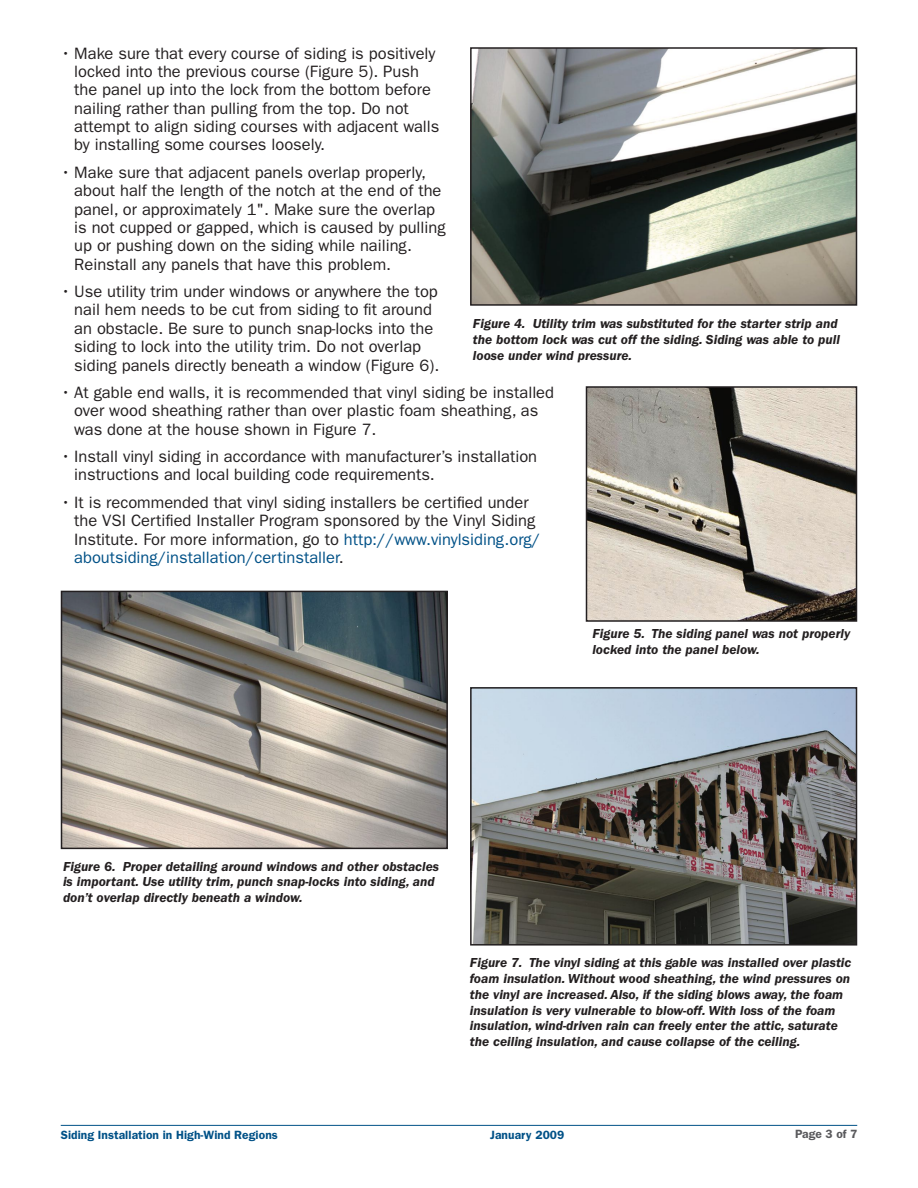
<style>
.page{position:relative;width:918px;height:1188px;background:#fff}
.page>*{position:absolute;margin:0;border:0;box-sizing:border-box;transform-origin:0 0}
.RA_body_bullet{font:16.5px/18.3px "ITC Franklin Gothic Std";color:#231f20}
.HGCC_caption{font:italic 600 13.5px/15.8px "ITC Franklin Gothic Std";color:#231f20}
.t1{font:600 12px "ITC Franklin Gothic Std";letter-spacing:.005em;color:#005187}
.t2{font:600 12px "ITC Franklin Gothic Std";color:#5a5a5d}
.s1{color:#005187}
</style>
<div class="page">
<hr style="left:61px;top:1125px;width:796px;height:1px;background:#005187">
<img style="left:473px;top:50px;width:381px;height:253px">
<div style="left:470px;top:47px;width:387px;height:259px;border:2px solid #231f20"></div>
<img style="left:589px;top:389px;width:265px;height:230px">
<div style="left:586px;top:386px;width:271px;height:236px;border:2px solid #231f20"></div>
<img style="left:64px;top:594px;width:381px;height:252px">
<div style="left:61px;top:591px;width:387px;height:258px;border:2px solid #231f20"></div>
<img style="left:473px;top:690px;width:381px;height:253px">
<div style="left:470px;top:687px;width:387px;height:259px;border:2px solid #231f20"></div>
<p class="RA_body_bullet" style="left:74px;top:44px;width:367px;text-indent:-14px">• Make sure that every course of siding is positively locked into the previous course (Figure 5). Push the panel up into the lock from the bottom before nailing rather than pulling from the top. Do not attempt to align siding courses with adjacent walls by installing some courses loosely.</p>
<p class="RA_body_bullet" style="left:74px;top:163px;width:373px;text-indent:-14px">• Make sure that adjacent panels overlap properly, about half the length of the notch at the end of the panel, or approximately 1". Make sure the overlap is not cupped or gapped, which is caused by pulling up or pushing down on the siding while nailing.<br>Reinstall any panels that have this problem.</p>
<p class="RA_body_bullet" style="left:74px;top:282px;width:367px;text-indent:-14px">• Use utility trim under windows or anywhere the top nail hem needs to be cut from siding to fit around an obstacle. Be sure to punch snap-locks into the siding to lock into the utility trim. Do not overlap siding panels directly beneath a window (Figure 6).</p>
<p class="RA_body_bullet" style="left:74px;top:383px;width:481px;text-indent:-14px">• At gable end walls, it is recommended that vinyl siding be installed over wood sheathing rather than over plastic foam sheathing, as was done at the house shown in Figure 7.</p>
<p class="RA_body_bullet" style="left:74px;top:447px;width:464px;text-indent:-14px">• Install vinyl siding in accordance with manufacturer’s installation instructions and local building code requirements.</p>
<p class="RA_body_bullet" style="left:74px;top:493px;width:468px;text-indent:-14px">• It is recommended that vinyl siding installers be certified under the VSI Certified Installer Program sponsored by the Vinyl Siding Institute. For more information, go to <span class="s1">http://www.vinylsiding.org/ aboutsiding/installation/certinstaller</span>.</p>
<p class="HGCC_caption" style="left:473px;top:316px;width:368px">Figure 4. Utility trim was substituted for the starter strip and the bottom lock was cut off the siding. Siding was able to pull loose under wind pressure.</p>
<p class="HGCC_caption" style="left:592px;top:626px;width:259px">Figure 5. The siding panel was not properly locked into the panel below.</p>
<p class="HGCC_caption" style="left:63px;top:858px;width:378px">Figure 6. Proper detailing around windows and other obstacles is important. Use utility trim, punch snap-locks into siding, and don’t overlap directly beneath a window.</p>
<p class="HGCC_caption" style="left:470px;top:955px;width:383px">Figure 7. The vinyl siding at this gable was installed over plastic foam insulation. Without wood sheathing, the wind pressures on the vinyl are increased. Also, if the siding blows away, the foam insulation is very vulnerable to blow-off. With loss of the foam insulation, wind-driven rain can freely enter the attic, saturate the ceiling insulation, and cause collapse of the ceiling.</p>
<p class="t1" style="left:61px;top:1128px;width:219px">Siding Installation in High-Wind Regions</p>
<p class="t1" style="left:490px;top:1128px;width:76px">January 2009</p>
<p class="t2" style="left:795px;top:1127px;width:64px">Page 3 of 7</p>
</div>
